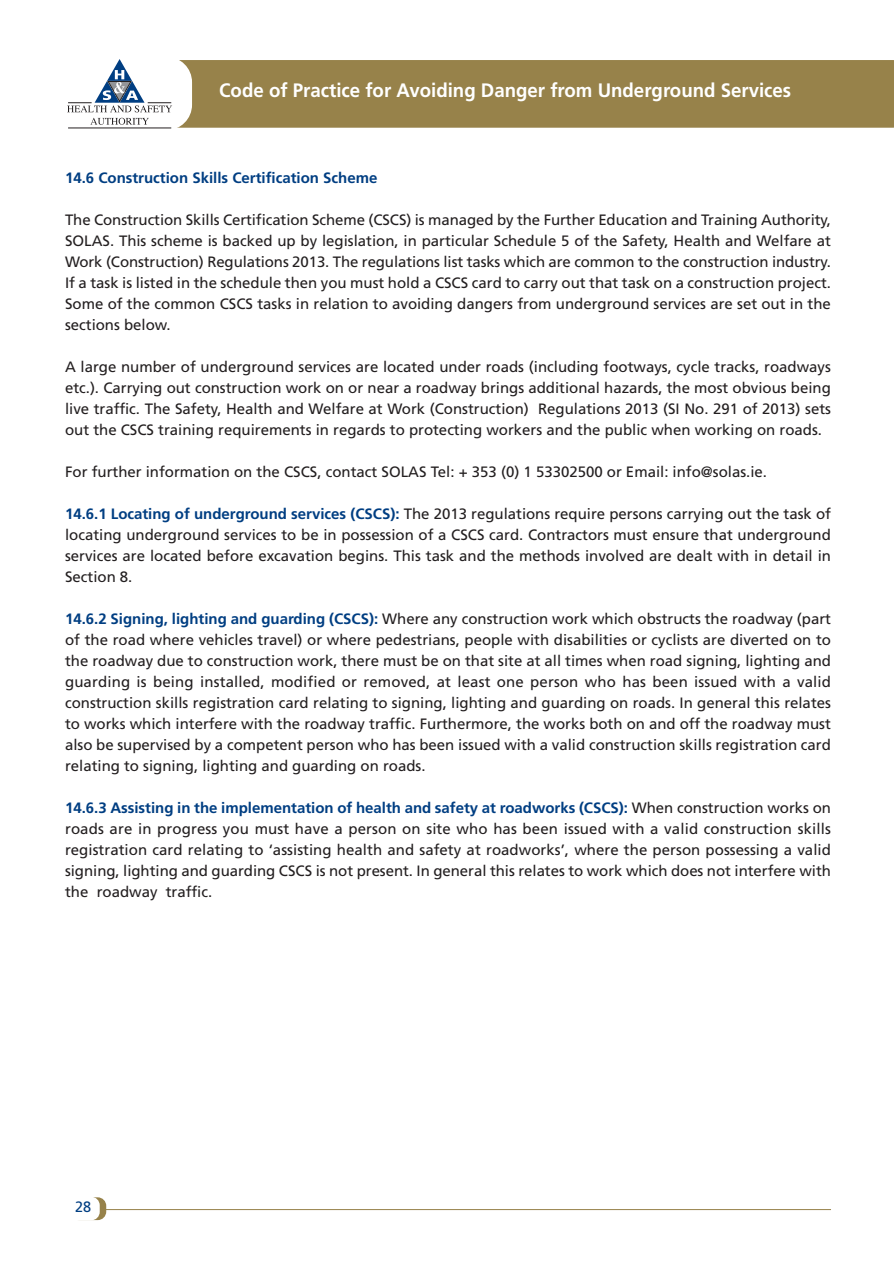
<style>
.page{position:relative;width:894px;height:1263px;background:#fff}
.page>*{position:absolute;margin:0;border:0;box-sizing:border-box;transform-origin:0 0}
.t1{font:700 19.5px "Frutiger";color:#fff;scale:.96 1}
.t2{font:15px/21px "Frutiger";color:#231f20;text-align:justify}
.t3{font:700 15px "Frutiger";color:#003e82}
.t4{font:15px "Frutiger";color:#003e82;scale:.96 1}
.s1{font-weight:700;color:#003e82}
</style>
<div class="page">
<div style="left:178px;top:60px;width:715px;height:68px;background:#97824a"></div>
<div style="left:70px;top:1197px;width:36px;height:23px;background:#97824a;border-radius:9px"></div>
<div style="left:49px;top:57px;width:143px;height:73px;background:#fff;border-radius:26px"></div>
<svg style="left:67px;top:59px;width:105px;height:53px"></svg>
<svg style="left:90px;top:118px;width:59px;height:7px"></svg>
<hr style="left:68px;top:128px;width:103px;height:1px;background:#231f20">
<div style="left:65px;top:1197px;width:35px;height:23px;background:#fff;border-radius:9px"></div>
<hr style="left:105px;top:1209px;width:725px;height:1px;background:#97824a">
<h1 class="t1" style="left:219px;top:82px;width:597px">Code of Practice for Avoiding Danger from Underground Services</h1>
<p class="t3" style="left:65px;top:172px;width:314px">14.6 Construction Skills Certification Scheme</p>
<p class="t2" style="left:65px;top:211px;width:767px">The Construction Skills Certification Scheme (CSCS) is managed by the Further Education and Training Authority, SOLAS. This scheme is backed up by legislation, in particular Schedule 5 of the Safety, Health and Welfare at Work (Construction) Regulations 2013. The regulations list tasks which are common to the construction industry.<br>If a task is listed in the schedule then you must hold a CSCS card to carry out that task on a construction project.<br>Some of the common CSCS tasks in relation to avoiding dangers from underground services are set out in the sections below.</p>
<p class="t2" style="left:65px;top:358px;width:767px">A large number of underground services are located under roads (including footways, cycle tracks, roadways etc.). Carrying out construction work on or near a roadway brings additional hazards, the most obvious being live traffic. The Safety, Health and Welfare at Work (Construction) Regulations 2013 (SI No. 291 of 2013) sets out the CSCS training requirements in regards to protecting workers and the public when working on roads.</p>
<p class="t2" style="left:65px;top:463px;width:703px">For further information on the CSCS, contact SOLAS Tel: + 353 (0) 1 53302500 or Email: info@solas.ie.</p>
<p class="t2" style="left:65px;top:505px;width:767px"><span class="s1">14.6.1 Locating of underground services (CSCS):</span> The 2013 regulations require persons carrying out the task of locating underground services to be in possession of a CSCS card. Contractors must ensure that underground services are located before excavation begins. This task and the methods involved are dealt with in detail in Section 8.</p>
<p class="t2" style="left:65px;top:610px;width:767px"><span class="s1">14.6.2 Signing, lighting and guarding (CSCS):</span> Where any construction work which obstructs the roadway (part of the road where vehicles travel) or where pedestrians, people with disabilities or cyclists are diverted on to the roadway due to construction work, there must be on that site at all times when road signing, lighting and guarding is being installed, modified or removed, at least one person who has been issued with a valid construction skills registration card relating to signing, lighting and guarding on roads. In general this relates to works which interfere with the roadway traffic. Furthermore, the works both on and off the roadway must also be supervised by a competent person who has been issued with a valid construction skills registration card relating to signing, lighting and guarding on roads.</p>
<p class="t2" style="left:65px;top:799px;width:767px"><span class="s1">14.6.3 Assisting in the implementation of health and safety at roadworks (CSCS):</span> When construction works on roads are in progress you must have a person on site who has been issued with a valid construction skills registration card relating to ‘assisting health and safety at roadworks’, where the person possessing a valid signing, lighting and guarding CSCS is not present. In general this relates to work which does not interfere with the roadway traffic.</p>
<p class="t4" style="left:75px;top:1201px;width:18px">28</p>
</div>
